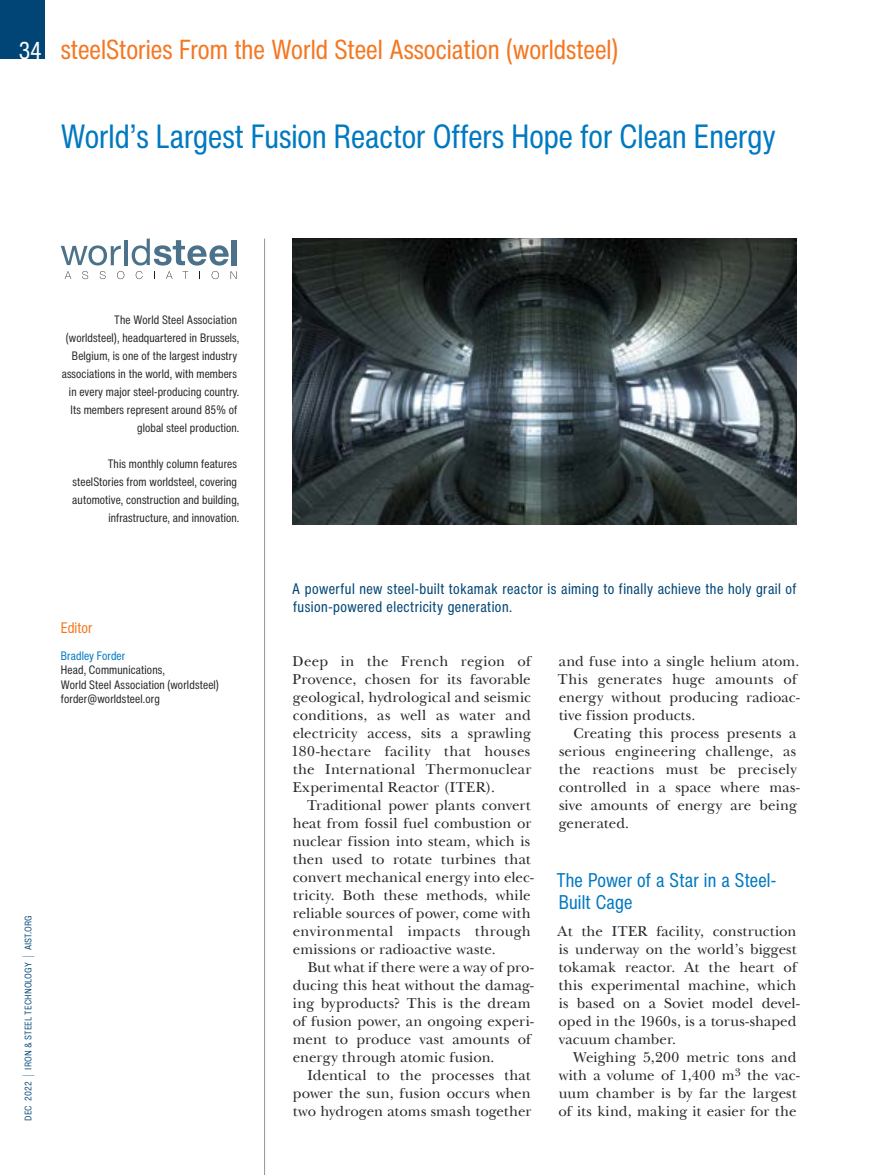
<style>
.page{position:relative;width:878px;height:1175px;background:#fff}
.page>*{position:absolute;margin:0;border:0;box-sizing:border-box;transform-origin:0 0}
.t1{font:33px "Helvetica Now Text Cn";color:#0079c1}
.t2{font:27px "Helvetica Now Text Cn";color:#f47721}
.t3{font:19.5px/22.5px "Helvetica Now Text Cn";letter-spacing:.005em;color:#0079c1}
.t4{font:15px/18px "New Baskerville";letter-spacing:.005em;color:#292829}
.t5{font:15px/18px "Helvetica Now Text Cn";letter-spacing:.03em;color:#004575}
.t6{font:15px "Helvetica Now Text Cn";color:#f47721}
.t7{font:12px/18px "Helvetica Now Text Cn";letter-spacing:.01em;color:#292829;text-align:right}
.t8{font:12px "Helvetica Now Text Cn";letter-spacing:.015em;color:#0079c1}
.t9{font:9px "Helvetica Now Micro Cn";letter-spacing:.01em;color:#004575}
.s1{font-size:24px;color:#fff}
.s2{font-family:"Helvetica Now Text Cn";font-weight:100;font-size:16.5px}
</style>
<div class="page">
<hr style="left:264px;top:238px;width:1px;height:936px;background:#919396">
<svg style="left:61px;top:245px;width:60px;height:20px"></svg>
<div style="left:232px;top:240px;width:5px;height:25px;background:#4c718a"></div>
<svg style="left:132px;top:238px;width:97px;height:27px"></svg>
<hr style="left:125px;top:240px;width:3px;height:25px;background:#4c718a">
<svg style="left:65px;top:271px;width:6px;height:8px"></svg>
<svg style="left:82px;top:271px;width:6px;height:8px"></svg>
<svg style="left:100px;top:271px;width:6px;height:8px"></svg>
<svg style="left:117px;top:271px;width:7px;height:8px"></svg>
<svg style="left:136px;top:271px;width:7px;height:8px"></svg>
<svg style="left:166px;top:271px;width:6px;height:8px"></svg>
<svg style="left:182px;top:271px;width:6px;height:8px"></svg>
<svg style="left:212px;top:271px;width:7px;height:8px"></svg>
<svg style="left:230px;top:271px;width:6px;height:8px"></svg>
<div style="left:0;top:0;width:45px;height:58px;background:#004575"></div>
<img style="left:292px;top:238px;width:504px;height:286px">
<h2 class="t2" style="left:19px;top:31px;width:601px"><span class="s1">34</span> steelStories From the World Steel Association (worldsteel)</h2>
<h1 class="t1" style="left:61px;top:115px;width:716px">World’s Largest Fusion Reactor Offers Hope for Clean Energy</h1>
<p class="t7" style="left:62px;top:311px;width:179px">The World Steel Association (worldsteel), headquartered in Brussels, Belgium, is one of the largest industry associations in the world, with members in every major steel-producing country.<br>Its members represent around 85% of global steel production.</p>
<p class="t7" style="left:72px;top:455px;width:168px">This monthly column features steelStories from worldsteel, covering automotive, construction and building, infrastructure, and innovation.</p>
<p class="t6" style="left:61px;top:618px;width:33px">Editor</p>
<p class="t8" style="left:61px;top:647px;width:66px">Bradley Forder</p>
<p class="t7" style="left:61px;top:662px;width:160px;line-height:14.4px;text-align:left">Head, Communications,<br>World Steel Association (worldsteel) forder@worldsteel.org</p>
<p class="t9" style="left:22px;top:1120px;width:207px;rotate:-90deg">DEC 2022 <span class="s2">I</span> IRON &amp; STEEL TECHNOLOGY <span class="s2">I</span> AIST.ORG</p>
<p class="t5" style="left:292px;top:580px;width:505px">A powerful new steel-built tokamak reactor is aiming to finally achieve the holy grail of fusion-powered electricity generation.</p>
<p class="t4" style="left:291px;top:652px;width:242px;text-align:justify">Deep in the French region of Provence, chosen for its favorable geological, hydrological and seismic conditions, as well as water and electricity access, sits a sprawling 180-hectare facility that houses the International Thermonuclear Experimental Reactor (ITER).</p>
<p class="t4" style="left:293px;top:796px;width:242px;text-indent:14px">Traditional power plants convert heat from fossil fuel combustion or nuclear fission into steam, which is then used to rotate turbines that convert mechanical energy into elec&shy;tricity. Both these methods, while reliable sources of power, come with environmental impacts through emissions or radioactive waste.</p>
<p class="t4" style="left:293px;top:958px;width:243px;text-indent:15px">But what if there were a way of pro&shy;ducing this heat without the damag&shy;ing byproducts? This is the dream of fusion power, an ongoing experi&shy;ment to produce vast amounts of energy through atomic fusion.</p>
<p class="t4" style="left:293px;top:1066px;width:240px;text-align:justify;text-indent:15px">Identical to the processes that power the sun, fusion occurs when two hydrogen atoms smash together</p>
<p class="t4" style="left:558px;top:652px;width:243px">and fuse into a single helium atom.<br>This generates huge amounts of energy without producing radioac&shy;tive fission products.</p>
<p class="t4" style="left:558px;top:724px;width:242px;text-indent:15px">Creating this process presents a serious engineering challenge, as the reactions must be precisely controlled in a space where mas&shy;sive amounts of energy are being generated.</p>
<h3 class="t3" style="left:556px;top:868px;width:221px">The Power of a Star in a Steel-<br>Built Cage</h3>
<p class="t4" style="left:557px;top:922px;width:243px">At the ITER facility, construction is underway on the world’s biggest tokamak reactor. At the heart of this experimental machine, which is based on a Soviet model devel&shy;oped in the 1960s, is a torus-shaped vacuum chamber.</p>
<p class="t4" style="left:558px;top:1048px;width:243px;text-indent:15px">Weighing 5,200 metric tons and with a volume of 1,400 m<sup>3</sup> the vac&shy;uum chamber is by far the largest of its kind, making it easier for the</p>
</div>
